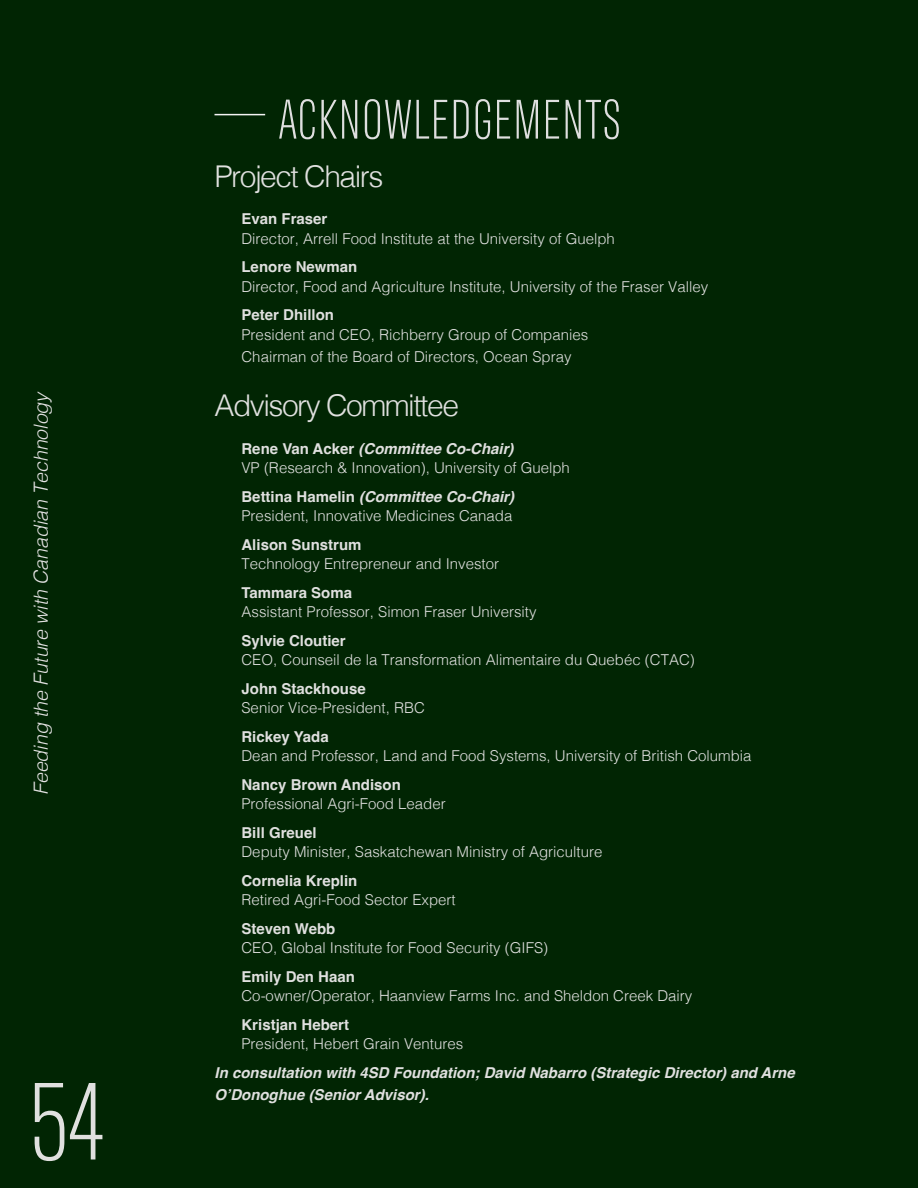
<style>
.page{position:relative;width:918px;height:1188px;background:#012503}
.page>*{position:absolute;margin:0;border:0;box-sizing:border-box;transform-origin:0 0}
.t1{font:300 112.5px "Antarctican Headline";color:#e0e0df}
.Heading_01{font:300 57px "Antarctican Headline";letter-spacing:.03em;color:#dfdfdf}
.Heading_02{font:300 30px "Helvetica";letter-spacing:-.05em;color:#e0e0df}
.t2{font:italic 300 19.5px "Helvetica";letter-spacing:-.01em;color:#e1e0e0}
.t3{font:300 15px "Helvetica";color:#e0e0df}
.t4{font:700 15px "Helvetica";color:#e0e0df}
.t5{font:italic 700 15px/22.5px "Helvetica";color:#e0e0df}
.s1{font-style:normal}
</style>
<div class="page">
<hr style="left:214px;top:114px;width:51px;height:1px;background:#f4f4f4">
<h3 class="t2" style="left:24px;top:795px;width:405px;rotate:-90deg">Feeding the Future with Canadian Technology</h3>
<h1 class="t1" style="left:30px;top:1047px;width:76px">54</h1>
<h1 class="Heading_01" style="left:279px;top:81px;width:343px">ACKNOWLEDGEMENTS</h1>
<h2 class="Heading_02" style="left:214px;top:150px;width:170px">Project Chairs</h2>
<p class="t4" style="left:242px;top:210px;width:87px">Evan Fraser</p>
<p class="t3" style="left:242px;top:225px;width:375px">Director, Arrell Food Institute at the University of Guelph</p>
<p class="t4" style="left:242px;top:258px;width:117px">Lenore Newman</p>
<p class="t3" style="left:242px;top:273px;width:468px">Director, Food and Agriculture Institute, University of the Fraser Valley</p>
<p class="t4" style="left:242px;top:306px;width:94px">Peter Dhillon</p>
<p class="t3" style="left:242px;top:321px;width:348px">President and CEO, Richberry Group of Companies</p>
<p class="t3" style="left:242px;top:344px;width:332px">Chairman of the Board of Directors, Ocean Spray</p>
<h2 class="Heading_02" style="left:214px;top:380px;width:246px">Advisory Committee</h2>
<p class="t5" style="left:242px;top:439px;width:274px"><span class="s1">Rene Van Acker</span> (Committee Co-Chair)</p>
<p class="t3" style="left:242px;top:455px;width:330px">VP (Research &amp; Innovation), University of Guelph</p>
<p class="t5" style="left:242px;top:487px;width:274px"><span class="s1">Bettina Hamelin</span> (Committee Co-Chair)</p>
<p class="t3" style="left:242px;top:503px;width:272px">President, Innovative Medicines Canada</p>
<p class="t4" style="left:242px;top:535px;width:122px">Alison Sunstrum</p>
<p class="t3" style="left:242px;top:551px;width:259px">Technology Entrepreneur and Investor</p>
<p class="t4" style="left:242px;top:583px;width:112px">Tammara Soma</p>
<p class="t3" style="left:242px;top:599px;width:297px">Assistant Professor, Simon Fraser University</p>
<p class="t4" style="left:242px;top:631px;width:106px">Sylvie Cloutier</p>
<p class="t3" style="left:242px;top:647px;width:455px">CEO, Counseil de la Transformation Alimentaire du Quebéc (CTAC)</p>
<p class="t4" style="left:242px;top:679px;width:126px">John Stackhouse</p>
<p class="t3" style="left:242px;top:695px;width:185px">Senior Vice-President, RBC</p>
<p class="t4" style="left:242px;top:727px;width:89px">Rickey Yada</p>
<p class="t3" style="left:242px;top:743px;width:512px">Dean and Professor, Land and Food Systems, University of British Columbia</p>
<p class="t4" style="left:242px;top:775px;width:161px">Nancy Brown Andison</p>
<p class="t3" style="left:242px;top:791px;width:206px">Professional Agri-Food Leader</p>
<p class="t4" style="left:242px;top:823px;width:77px">Bill Greuel</p>
<p class="t3" style="left:242px;top:839px;width:362px">Deputy Minister, Saskatchewan Ministry of Agriculture</p>
<p class="t4" style="left:242px;top:871px;width:117px">Cornelia Kreplin</p>
<p class="t3" style="left:242px;top:887px;width:216px">Retired Agri-Food Sector Expert</p>
<p class="t4" style="left:242px;top:919px;width:95px">Steven Webb</p>
<p class="t3" style="left:242px;top:935px;width:308px">CEO, Global Institute for Food Security (GIFS)</p>
<p class="t4" style="left:242px;top:967px;width:115px">Emily Den Haan</p>
<p class="t3" style="left:242px;top:983px;width:452px">Co-owner/Operator, Haanview Farms Inc. and Sheldon Creek Dairy</p>
<p class="t4" style="left:242px;top:1015px;width:109px">Kristjan Hebert</p>
<p class="t3" style="left:242px;top:1031px;width:223px">President, Hebert Grain Ventures</p>
<p class="t5" style="left:214px;top:1063px;width:582px">In consultation with 4SD Foundation; David Nabarro (Strategic Director) and Arne<br>O’Donoghue (Senior Advisor).</p>
</div>
